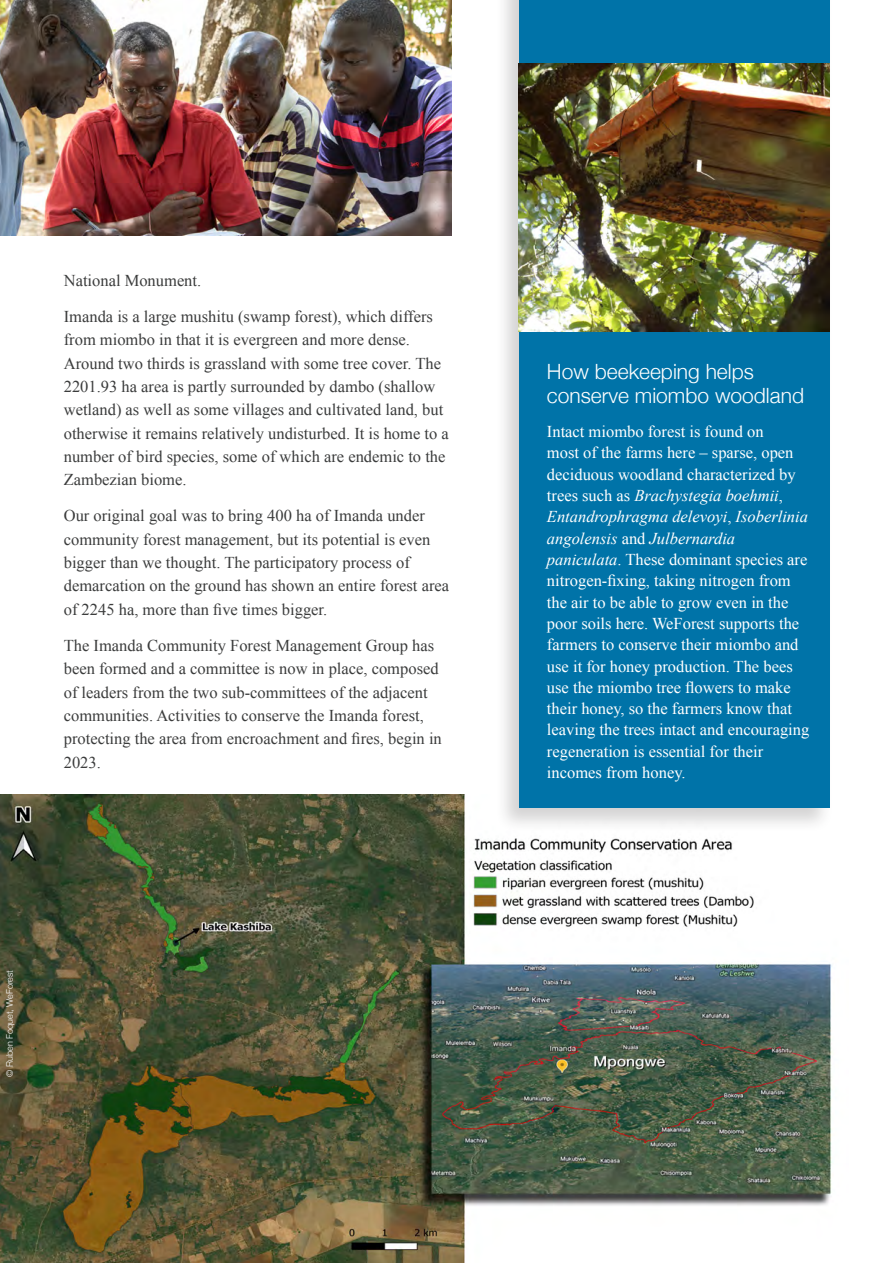
<style>
.page{position:relative;width:893px;height:1263px;background:#fff}
.page>*{position:absolute;margin:0;border:0;box-sizing:border-box;transform-origin:0 0}
.intro_white{font:300 21px/24.3px "Helvetica Neue";color:#fff}
.body_black{font:16.5px/23.4px "Times New Roman";color:#3b3c3c}
.body_white{font:16.5px/21.3px "Times New Roman";color:#fff}
.photo_credit{font:300 9px "Helvetica Neue";color:#fff}
.s1{font-style:italic}
</style>
<div class="page">
<img style="left:0;top:795px;width:832px;height:468px">
<img style="left:0;top:0;width:452px;height:236px">
<div style="left:495px;top:0;width:339px;height:834px;background:#231f20;opacity:.2"></div>
<div style="left:519px;top:0;width:310px;height:808px;background:#0073a8"></div>
<img style="left:519px;top:64px;width:310px;height:268px">
<p class="body_black" style="left:64px;top:268px;width:139px">National Monument.</p>
<p class="body_black" style="left:64px;top:304px;width:386px">Imanda is a large mushitu (swamp forest), which differs from miombo in that it is evergreen and more dense.<br>Around two thirds is grassland with some tree cover. The 2201.93 ha area is partly surrounded by dambo (shallow wetland) as well as some villages and cultivated land, but otherwise it remains relatively undisturbed. It is home to a number of bird species, some of which are endemic to the Zambezian biome.</p>
<p class="body_black" style="left:64px;top:504px;width:387px">Our original goal was to bring 400 ha of Imanda under community forest management, but its potential is even bigger than we thought. The participatory process of demarcation on the ground has shown an entire forest area of 2245 ha, more than five times bigger.</p>
<p class="body_black" style="left:64px;top:633px;width:380px">The Imanda Community Forest Management Group has been formed and a committee is now in place, composed of leaders from the two sub-committees of the adjacent communities. Activities to conserve the Imanda forest, protecting the area from encroachment and fires, begin in 2023.</p>
<p class="photo_credit" style="left:2px;top:1077px;width:108px;rotate:-90deg">© Ruben Foquet, WeForest</p>
<p class="intro_white" style="left:547px;top:357px;width:259px">How beekeeping helps conserve miombo woodland</p>
<p class="body_white" style="left:547px;top:421px;width:264px">Intact miombo forest is found on<br>most of the farms here – sparse, open deciduous woodland characterized by trees such as <span class="s1">Brachystegia boehmii</span>, <span class="s1">Entandrophragma delevoyi</span>, <span class="s1">Isoberlinia angolensis</span> and <span class="s1">Julbernardia paniculata</span>. These dominant species are nitrogen-fixing, taking nitrogen from the air to be able to grow even in the poor soils here. WeForest supports the farmers to conserve their miombo and use it for honey production. The bees use the miombo tree flowers to make their honey, so the farmers know that leaving the trees intact and encouraging regeneration is essential for their incomes from honey.</p>
</div>
